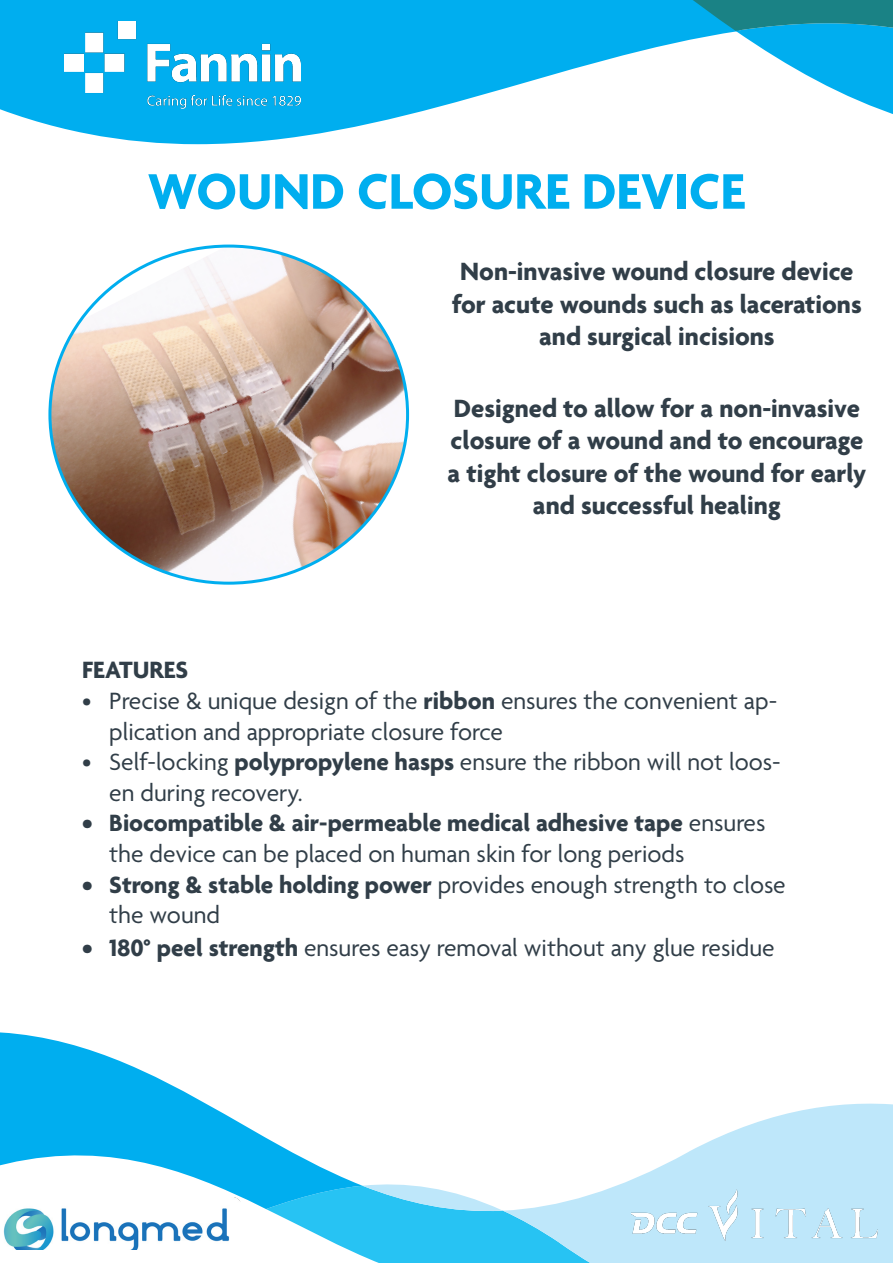
<style>
.page{position:relative;width:893px;height:1263px;background:#fff}
.page>*{position:absolute;margin:0;border:0;box-sizing:border-box;transform-origin:0 0}
.t1{font:700 54px "Agenda";color:#00aeef}
.t2{font:700 27px/32.4px "Agenda";color:#313e48;text-align:center}
.t3{font:25.5px/30.6px "Agenda";color:#313e48}
.t4{font:700 25.5px "Agenda";color:#313e48}
.s1{font-weight:700}
</style>
<div class="page">
<img style="left:50px;top:246px;width:358px;height:337px">
<svg style="left:640px;top:1103px;width:253px;height:73px;fill:#bee7fa"></svg>
<div style="left:627px;top:1176px;width:230px;height:86px;background:#bee7fa"></div>
<div style="left:857px;top:1165px;width:36px;height:97px;background:#bee7fa"></div>
<svg style="left:0;top:1032px;width:205px;height:71px;fill:#00aeef"></svg>
<svg style="left:0;top:1103px;width:627px;height:159px"></svg>
<svg style="left:0;top:0;width:893px;height:145px"></svg>
<img style="left:0;top:1198px;width:240px;height:51px">
<img style="left:64px;top:21px;width:237px;height:87px">
<img style="left:631px;top:1190px;width:247px;height:51px">
<p class="t1" style="left:148px;top:162px;width:599px">WOUND CLOSURE DEVICE</p>
<p class="t2" style="left:452px;top:257px;width:411px">Non-invasive wound closure device for acute wounds such as lacerations and surgical incisions</p>
<p class="t2" style="left:448px;top:394px;width:420px">Designed to allow for a non-invasive closure of a wound and to encourage a tight closure of the wound for early and successful healing</p>
<p class="t4" style="left:82px;top:656px;width:107px">FEATURES</p>
<p class="t3" style="left:109px;top:687px;width:669px;text-indent:-27px">• Precise &amp; unique design of the <span class="s1">ribbon</span> ensures the convenient ap&shy;plication and appropriate closure force</p>
<p class="t3" style="left:109px;top:748px;width:673px;text-indent:-27px">• Self-locking <span class="s1">polypropylene hasps</span> ensure the ribbon will not loos&shy;en during recovery.</p>
<p class="t3" style="left:109px;top:809px;width:658px;text-indent:-27px"><span class="s1">• Biocompatible &amp; air-permeable medical adhesive tape</span> ensures the device can be placed on human skin for long periods</p>
<p class="t3" style="left:109px;top:871px;width:678px;text-indent:-27px"><span class="s1">• Strong &amp; stable holding power</span> provides enough strength to close the wound</p>
<p class="t3" style="left:82px;top:934px;width:694px"><span class="s1">• 180° peel strength</span> ensures easy removal without any glue residue</p>
</div>
